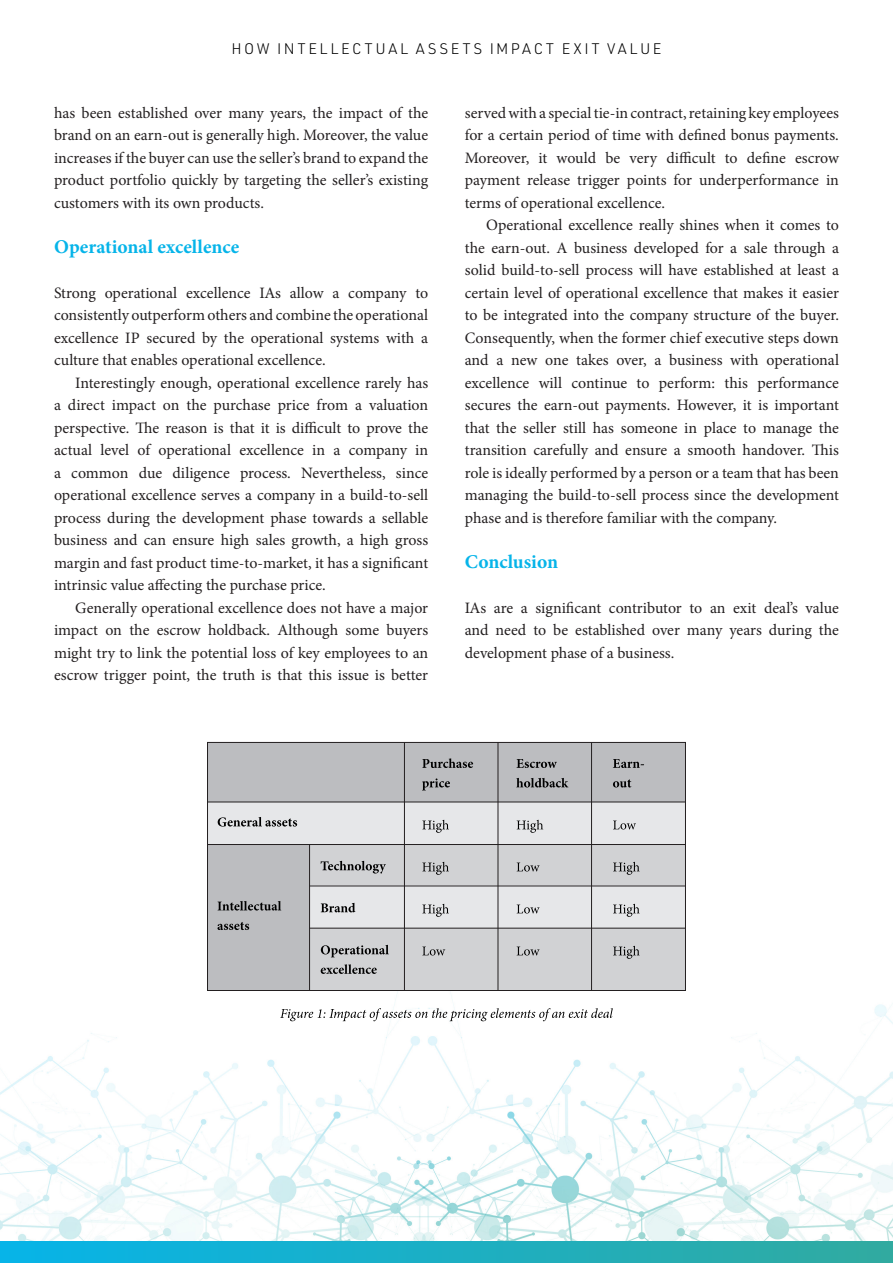
<style>
.page{position:relative;width:893px;height:1263px;background:#fff}
.page>*{position:absolute;margin:0;border:0;box-sizing:border-box;transform-origin:0 0}
.t1{font:700 19.5px "Minion Pro";color:#06b4e9}
.t2{font:15.9px/22.5px "Minion Pro";color:#231f20;text-align:justify}
.RUNNING_HEADERS{font:300 15px "URWDIN";letter-spacing:.175em;color:#000}
</style>
<div class="page">
<img style="left:0;top:991px;width:893px;height:250px">
<div style="left:0;top:1242px;width:893px;height:21px;background:linear-gradient(to right,#07b4e8,#31aaa0)"></div>
<svg style="left:280px;top:1008px;width:333px;height:13px"></svg>
<div style="left:207px;top:742px;width:478px;height:248px;background:#bcbdc0"></div>
<div style="left:310px;top:845px;width:375px;height:40px;background:#d1d2d4"></div>
<div style="left:310px;top:928px;width:375px;height:62px;background:#d1d2d4"></div>
<div style="left:310px;top:886px;width:375px;height:42px;background:#e6e7e9"></div>
<div style="left:207px;top:802px;width:478px;height:42px;background:#e6e7e9"></div>
<svg style="left:422px;top:946px;width:23px;height:9px"></svg>
<svg style="left:422px;top:904px;width:27px;height:13px"></svg>
<svg style="left:422px;top:862px;width:27px;height:13px"></svg>
<svg style="left:422px;top:820px;width:27px;height:13px"></svg>
<svg style="left:422px;top:778px;width:28px;height:12px"></svg>
<svg style="left:422px;top:758px;width:51px;height:10px"></svg>
<svg style="left:517px;top:946px;width:23px;height:9px"></svg>
<svg style="left:517px;top:904px;width:23px;height:9px"></svg>
<svg style="left:517px;top:862px;width:23px;height:9px"></svg>
<svg style="left:517px;top:820px;width:26px;height:13px"></svg>
<svg style="left:516px;top:778px;width:52px;height:9px"></svg>
<svg style="left:516px;top:759px;width:41px;height:9px"></svg>
<svg style="left:613px;top:946px;width:27px;height:13px"></svg>
<svg style="left:613px;top:904px;width:27px;height:13px"></svg>
<svg style="left:613px;top:862px;width:27px;height:13px"></svg>
<svg style="left:613px;top:820px;width:23px;height:9px"></svg>
<svg style="left:613px;top:779px;width:18px;height:8px"></svg>
<svg style="left:613px;top:759px;width:31px;height:9px"></svg>
<svg style="left:217px;top:922px;width:32px;height:8px"></svg>
<svg style="left:218px;top:901px;width:63px;height:9px"></svg>
<svg style="left:218px;top:817px;width:79px;height:9px"></svg>
<svg style="left:321px;top:964px;width:56px;height:10px"></svg>
<svg style="left:321px;top:945px;width:68px;height:12px"></svg>
<svg style="left:321px;top:903px;width:34px;height:9px"></svg>
<svg style="left:321px;top:861px;width:65px;height:12px"></svg>
<hr style="left:207px;top:802px;width:478px;height:1px;background:#231f20">
<hr style="left:207px;top:844px;width:478px;height:1px;background:#231f20">
<hr style="left:310px;top:885px;width:375px;height:1px;background:#231f20">
<hr style="left:310px;top:928px;width:375px;height:1px;background:#231f20">
<hr style="left:309px;top:844px;width:1px;height:146px;background:#231f20">
<hr style="left:498px;top:742px;width:1px;height:248px;background:#231f20">
<hr style="left:591px;top:742px;width:1px;height:248px;background:#231f20">
<hr style="left:404px;top:742px;width:1px;height:248px;background:#231f20">
<div style="left:207px;top:742px;width:479px;height:249px;border:1px solid #231f20"></div>
<p class="RUNNING_HEADERS" style="left:232px;top:39px;width:431px">HOW INTELLECTUAL ASSETS IMPACT EXIT VALUE</p>
<p class="t2" style="left:54px;top:102px;width:376px">has been established over many years, the impact of the brand on an earn-out is generally high. Moreover, the value increases if the buyer can use the seller’s brand to expand the product portfolio quickly by targeting the seller’s existing customers with its own products.</p>
<p class="t1" style="left:54px;top:233px;width:187px">Operational excellence</p>
<p class="t2" style="left:54px;top:282px;width:376px">Strong operational excellence IAs allow a company to consistently outperform others and combine the operational excellence IP secured by the operational systems with a culture that enables operational excellence.</p>
<p class="t2" style="left:54px;top:372px;width:376px;text-indent:21px">Interestingly enough, operational excellence rarely has a direct impact on the purchase price from a valuation perspective. The reason is that it is difficult to prove the actual level of operational excellence in a company in a common due diligence process. Nevertheless, since operational excellence serves a company in a build-to-sell process during the development phase towards a sellable business and can ensure high sales growth, a high gross margin and fast product time-to-market, it has a significant intrinsic value affecting the purchase price.</p>
<p class="t2" style="left:54px;top:597px;width:376px;text-indent:21px">Generally operational excellence does not have a major impact on the escrow holdback. Although some buyers might try to link the potential loss of key employees to an escrow trigger point, the truth is that this issue is better</p>
<p class="t2" style="left:465px;top:102px;width:376px">served with a special tie-in contract, retaining key employees for a certain period of time with defined bonus payments.<br>Moreover, it would be very difficult to define escrow payment release trigger points for underperformance in terms of operational excellence.</p>
<p class="t2" style="left:465px;top:214px;width:376px;text-indent:21px">Operational excellence really shines when it comes to the earn-out. A business developed for a sale through a solid build-to-sell process will have established at least a certain level of operational excellence that makes it easier to be integrated into the company structure of the buyer.<br>Consequently, when the former chief executive steps down and a new one takes over, a business with operational excellence will continue to perform: this performance secures the earn-out payments. However, it is important that the seller still has someone in place to manage the transition carefully and ensure a smooth handover. This role is ideally performed by a person or a team that has been managing the build-to-sell process since the development phase and is therefore familiar with the company.</p>
<p class="t1" style="left:465px;top:548px;width:95px">Conclusion</p>
<p class="t2" style="left:465px;top:597px;width:376px">IAs are a significant contributor to an exit deal’s value and need to be established over many years during the development phase of a business.</p>
</div>
